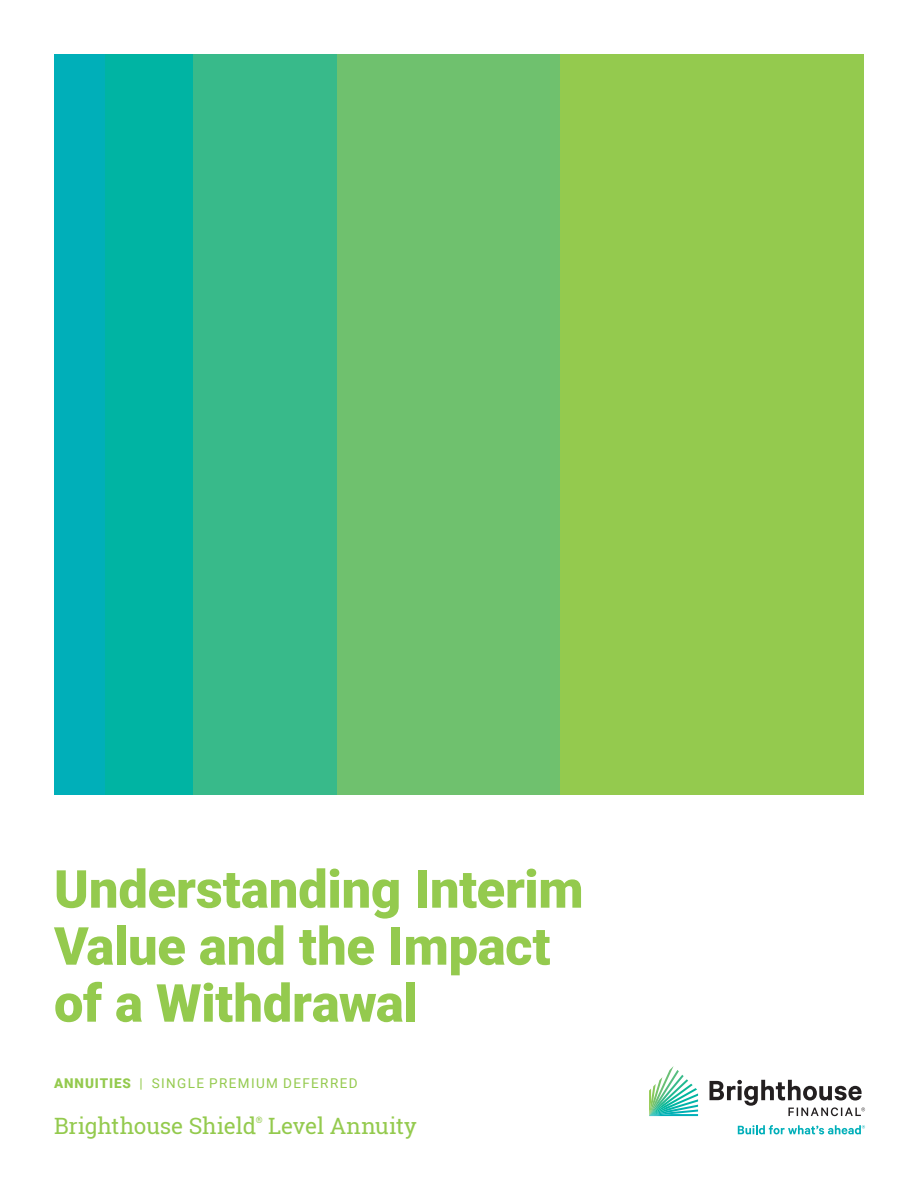
<style>
.page{position:relative;width:918px;height:1188px;background:#fff}
.page>*{position:absolute;margin:0;border:0;box-sizing:border-box;transform-origin:0 0}
.t1{font:900 52.5px/57px "Roboto";letter-spacing:-.005em;color:#94ca4e}
.Product_15_18{font:22.5px "Roboto Slab";letter-spacing:-.01em;color:#94ca4e}
.Category_9_18{font:13.5px "Roboto";letter-spacing:.1em;color:#94ca4e}
.Product_15_18-2{font:8.7px "Roboto Slab";color:#94ca4e}
.s1{font-weight:900}
</style>
<div class="page">
<div style="left:54px;top:54px;width:51px;height:741px;background:#00afb9"></div>
<div style="left:105px;top:54px;width:88px;height:741px;background:#00b4a3"></div>
<div style="left:193px;top:54px;width:145px;height:741px;background:#38ba8a"></div>
<div style="left:338px;top:54px;width:225px;height:741px;background:#6fc16e"></div>
<div style="left:561px;top:54px;width:303px;height:741px;background:#94ca4e"></div>
<svg style="left:649px;top:1066px;width:49px;height:50px"></svg>
<svg style="left:710px;top:1080px;width:155px;height:36px"></svg>
<svg style="left:738px;top:1125px;width:127px;height:9px"></svg>
<p class="t1" style="left:54px;top:859px;width:531px">Understanding Interim<br>Value and the Impact of a Withdrawal</p>
<p class="Category_9_18" style="left:54px;top:1074px;width:305px"><span class="s1">ANNUITIES</span> | SINGLE PREMIUM DEFERRED</p>
<p class="Product_15_18" style="left:54px;top:1110px;width:204px">Brighthouse Shield</p>
<p class="Product_15_18-2" style="left:256px;top:1114px;width:8px">®</p>
<p class="Product_15_18" style="left:268px;top:1110px;width:150px">Level Annuity</p>
</div>
